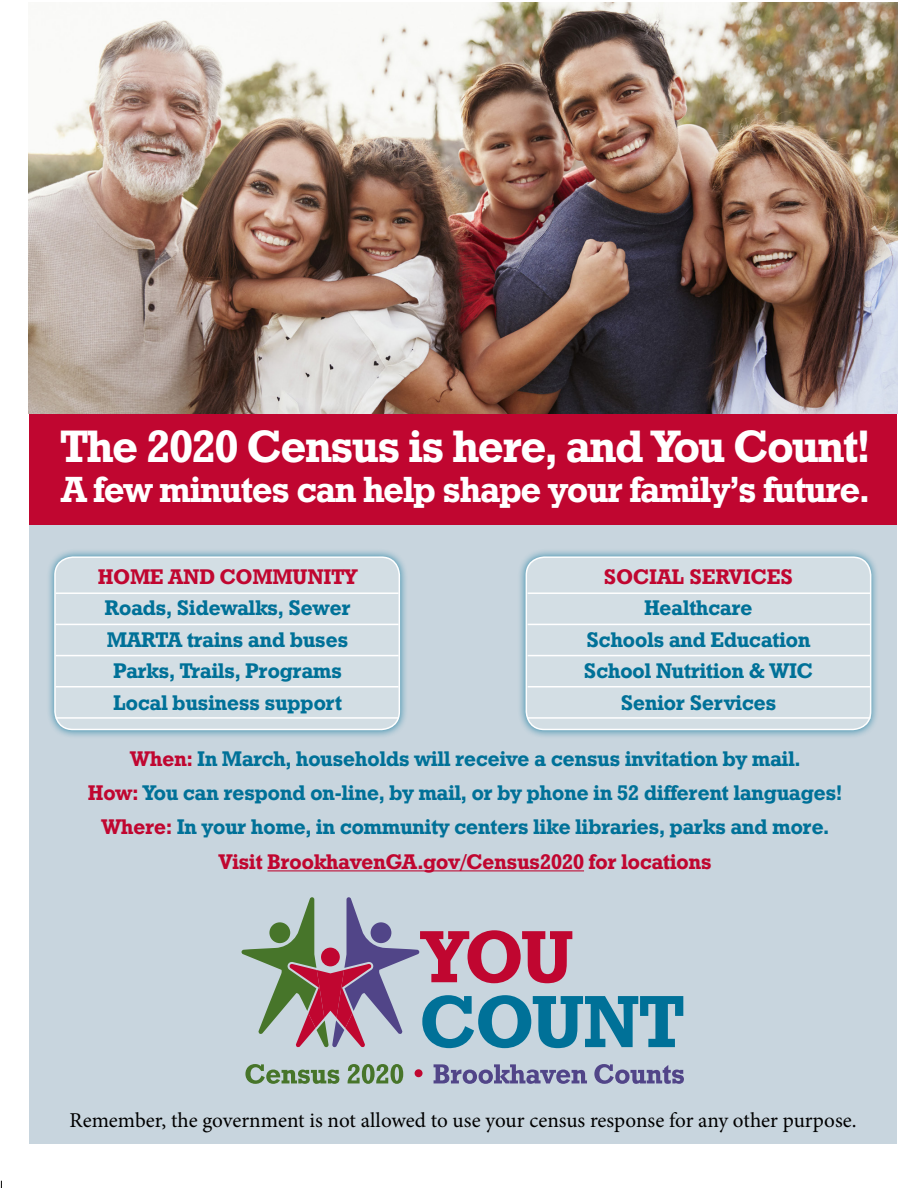
<style>
.page{position:relative;width:918px;height:1188px;background:#fff}
.page>*{position:absolute;margin:0;border:0;box-sizing:border-box;transform-origin:0 0}
.t1{font:700 45.3px "Geo Slb 712 Md BT";letter-spacing:-.02em;color:#fff}
.t2{font:700 36.15px "Geo Slb 712 Md BT";letter-spacing:-.02em;color:#fff}
.t3{font:700 21.15px/31.3px "Geo Slb 712 Md BT";color:#007198;text-align:center}
.t4{font:21.15px "Minion Pro";letter-spacing:-.005em;color:#000}
.t5{font:700 21.15px "Geo Slb 712 Md BT";letter-spacing:.01em;color:#c00630}
.s1{color:#c00630}
</style>
<div class="page">
<div style="left:29px;top:428px;width:868px;height:716px;background:#c8d5de"></div>
<div style="left:29px;top:413px;width:868px;height:112px;background:#c00630"></div>
<div style="left:517px;top:548px;width:363px;height:190px;background:#007198;opacity:.75"></div>
<div style="left:526px;top:557px;width:345px;height:172px;background:#d3dee4;border-radius:18px"></div>
<div style="left:526px;top:556px;width:345px;height:174px;border:2px solid #fff;border-radius:18px"></div>
<hr style="left:267px;top:870px;width:317px;height:1px;background:#c00630">
<div style="left:46px;top:548px;width:362px;height:190px;background:#007198;opacity:.75"></div>
<div style="left:55px;top:557px;width:344px;height:172px;background:#d3dee4;border-radius:18px"></div>
<div style="left:54px;top:556px;width:346px;height:174px;border:2px solid #fff;border-radius:18px"></div>
<svg style="left:245px;top:1064px;width:94px;height:20px"></svg>
<svg style="left:348px;top:1064px;width:55px;height:20px"></svg>
<div style="left:415px;top:1069px;width:8px;height:8px;background:#c00630;border-radius:50%"></div>
<svg style="left:434px;top:1064px;width:153px;height:20px"></svg>
<svg style="left:594px;top:1064px;width:90px;height:20px"></svg>
<svg style="left:241px;top:897px;width:442px;height:151px"></svg>
<div style="left:321px;top:948px;width:19px;height:18px;background:#c00630;border-radius:50%"></div>
<img style="left:29px;top:2px;width:869px;height:411px">
<hr style="left:56px;top:592px;width:343px;height:2px;background:#fff">
<hr style="left:56px;top:624px;width:343px;height:1px;background:#fff">
<hr style="left:56px;top:655px;width:343px;height:1px;background:#fff">
<hr style="left:56px;top:686px;width:343px;height:2px;background:#fff">
<hr style="left:56px;top:717px;width:343px;height:2px;background:#fff">
<hr style="left:528px;top:592px;width:342px;height:2px;background:#fff">
<hr style="left:528px;top:624px;width:342px;height:1px;background:#fff">
<hr style="left:528px;top:655px;width:342px;height:1px;background:#fff">
<hr style="left:528px;top:686px;width:342px;height:2px;background:#fff">
<hr style="left:528px;top:717px;width:342px;height:2px;background:#fff">
<svg style="left:0;top:1181px;width:2px;height:7px"></svg>
<h1 class="t1" style="left:60px;top:416px;width:811px">The 2020 Census is here, and You Count!</h1>
<h2 class="t2" style="left:61px;top:466px;width:809px">A few minutes can help shape your family’s future.</h2>
<p class="t5" style="left:98px;top:563px;width:260px">HOME AND COMMUNITY</p>
<p class="t3" style="left:105px;top:593px;width:247px;text-align:left">Roads, Sidewalks, Sewer<br>MARTA trains and buses<br>Parks, Trails, Programs<br>Local business support</p>
<p class="t5" style="left:604px;top:563px;width:191px">SOCIAL SERVICES</p>
<p class="t3" style="left:584px;top:593px;width:230px">Healthcare<br>Schools and Education<br>School Nutrition &amp; WIC<br>Senior Services</p>
<p class="t3" style="left:88px;top:742px;width:756px;line-height:34.3px"><span class="s1">When:</span> In March, households will receive a census invitation by mail.<br><span class="s1">How:</span> You can respond on-line, by mail, or by phone in 52 different languages!<br><span class="s1">Where:</span> In your home, in community centers like libraries, parks and more.<br><span class="s1">Visit BrookhavenGA.gov/Census2020 for locations</span></p>
<p class="t4" style="left:70px;top:1106px;width:789px">Remember, the government is not allowed to use your census response for any other purpose.</p>
</div>
